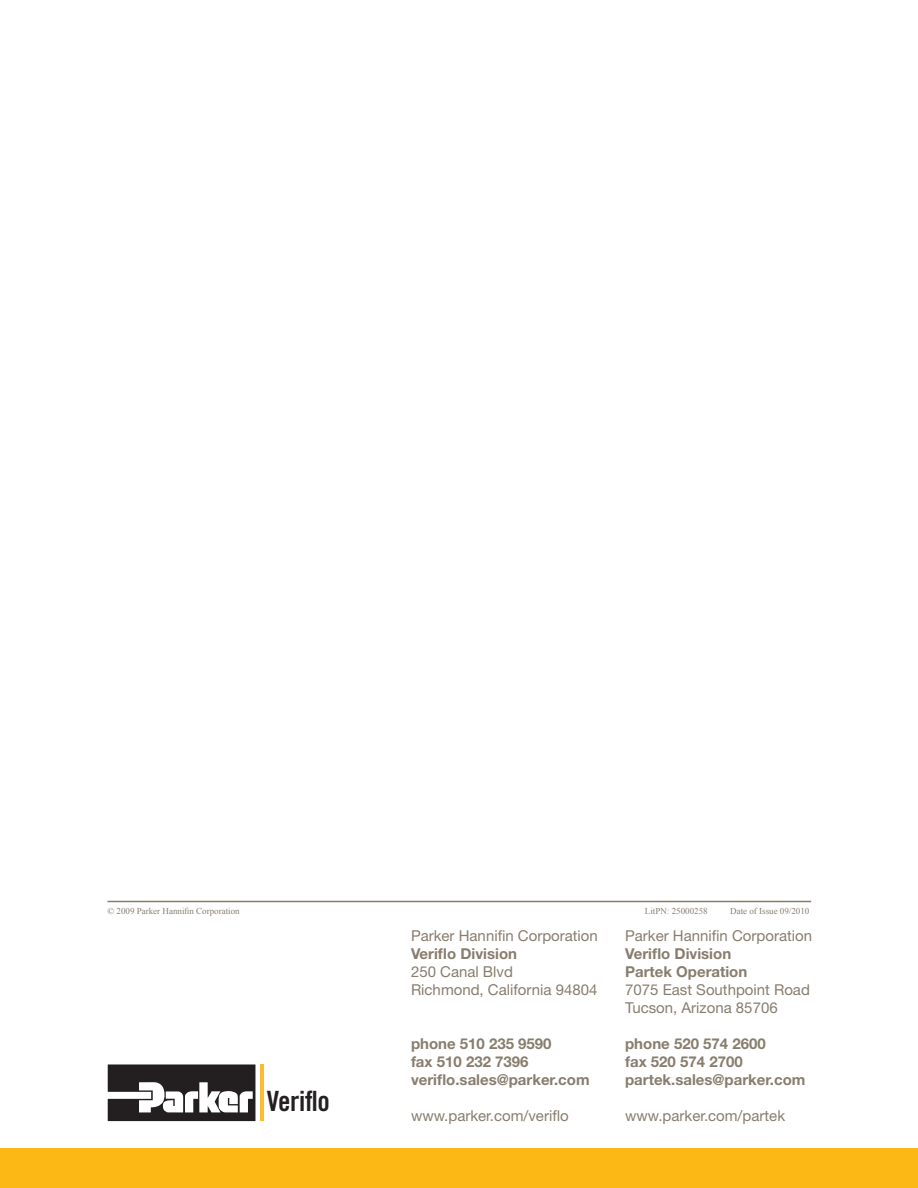
<style>
.page{position:relative;width:918px;height:1188px;background:#fff}
.page>*{position:absolute;margin:0;border:0;box-sizing:border-box;transform-origin:0 0}
.t1{font:27.9px "Trade Gothic Bold Cond Twenty";letter-spacing:-.015em;color:#231f20}
.t2{font:15px "Helvetica Neue LT Std";color:#887d6e}
.t3{font:700 15px "Helvetica Neue LT Std";color:#887d6e}
.t4{font:9px "Times New Roman";color:#887d6e}
</style>
<div class="page">
<div style="left:0;top:1149px;width:918px;height:39px;background:#fcb814"></div>
<svg style="left:108px;top:1064px;width:147px;height:57px"></svg>
<hr style="left:260px;top:1065px;width:4px;height:56px;background:#fdbb2e">
<hr style="left:107px;top:901px;width:704px;height:1px;background:#887d6e">
<p class="t4" style="left:107px;top:905px;width:134px">© 2009 Parker Hannifin Corporation</p>
<p class="t4" style="left:645px;top:905px;width:64px">LitPN: 25000258</p>
<p class="t4" style="left:730px;top:905px;width:81px">Date of Issue 09/2010</p>
<p class="t2" style="left:625px;top:927px;width:188px">Parker Hannifin Corporation</p>
<p class="t3" style="left:625px;top:944px;width:108px">Veriflo Division</p>
<p class="t3" style="left:625px;top:962px;width:124px">Partek Operation</p>
<p class="t2" style="left:625px;top:981px;width:186px">7075 East Southpoint Road</p>
<p class="t2" style="left:625px;top:999px;width:154px">Tucson, Arizona 85706</p>
<p class="t3" style="left:625px;top:1034px;width:142px">phone 520 574 2600</p>
<p class="t3" style="left:625px;top:1052px;width:119px">fax 520 574 2700</p>
<p class="t3" style="left:625px;top:1070px;width:182px">partek.sales@parker.com</p>
<p class="t2" style="left:625px;top:1107px;width:161px">www.parker.com/partek</p>
<p class="t2" style="left:411px;top:927px;width:188px">Parker Hannifin Corporation</p>
<p class="t3" style="left:411px;top:944px;width:108px">Veriflo Division</p>
<p class="t2" style="left:411px;top:963px;width:103px">250 Canal Blvd</p>
<p class="t2" style="left:411px;top:981px;width:188px">Richmond, California 94804</p>
<p class="t3" style="left:411px;top:1034px;width:142px">phone 510 235 9590</p>
<p class="t3" style="left:411px;top:1052px;width:119px">fax 510 232 7396</p>
<p class="t3" style="left:411px;top:1070px;width:180px">veriflo.sales@parker.com</p>
<p class="t2" style="left:411px;top:1107px;width:159px">www.parker.com/veriflo</p>
<p class="t1" style="left:267px;top:1084px;width:65px">Veriflo</p>
</div>
